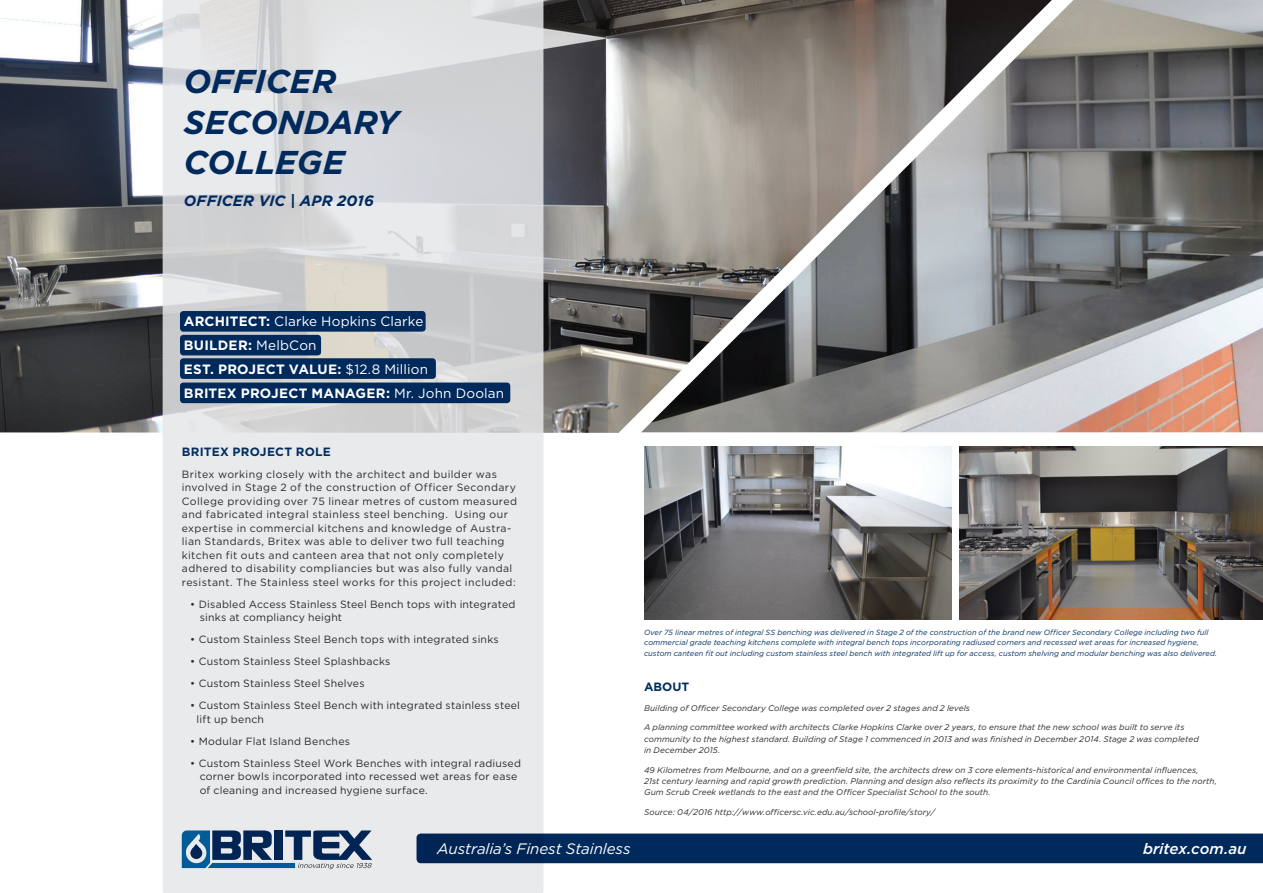
<style>
.page{position:relative;width:1263px;height:893px;background:#fff}
.page>*{position:absolute;margin:0;border:0;box-sizing:border-box;transform-origin:0 0}
.t1{font:italic 700 33px/40.5px "Gotham";letter-spacing:-.005em;color:#00295c}
.t2{font:italic 15.15px "Gotham";letter-spacing:-.01em;color:#fff}
.t3{font:italic 500 15.15px "Gotham";letter-spacing:-.005em;color:#fff}
.t4{font:italic 700 15px "Gotham";letter-spacing:.01em;color:#00295c}
.t5{font:700 13.5px/24px "Gotham";letter-spacing:.015em;color:#fff}
.t6{font:700 12px "Gotham";letter-spacing:.015em;color:#002e5f}
.t7{font:10.5px/13.5px "Gotham";letter-spacing:.025em;color:#2b292a}
.t8{font:italic 8.25px/11.2px "Gotham";letter-spacing:.005em;color:#2b292a}
.t9{font:italic 7.5px/10.5px "Gotham";letter-spacing:.005em;color:#002e5f}
.s1{font-weight:400}
</style>
<div class="page">
<img style="left:0;top:0;width:1052px;height:433px">
<img style="left:641px;top:0;width:622px;height:432px">
<svg style="left:163px;top:0;width:380px;height:893px;background:#e0e1e3"></svg>
<div style="left:416px;top:833px;width:847px;height:30px;background:#00295c"></div>
<svg style="left:182px;top:830px;width:190px;height:39px;background:#607d9b"></svg>
<img style="left:644px;top:446px;width:307px;height:173px">
<img style="left:959px;top:446px;width:304px;height:173px">
<div style="left:180px;top:311px;width:246px;height:21px;background:#00295c;border-radius:3px"></div>
<div style="left:180px;top:335px;width:141px;height:20px;background:#00295c;border-radius:3px"></div>
<div style="left:180px;top:358px;width:256px;height:21px;background:#00295c;border-radius:3px"></div>
<div style="left:180px;top:383px;width:330px;height:20px;background:#00295c;border-radius:3px"></div>
<h1 class="t1" style="left:184px;top:61px;width:216px">OFFICER<br>SECONDARY<br>COLLEGE</h1>
<h3 class="t4" style="left:184px;top:192px;width:191px">OFFICER VIC | APR 2016</h3>
<p class="t5" style="left:184px;top:309px;width:322px">ARCHITECT: <span class="s1">Clarke Hopkins Clarke<br></span>BUILDER: <span class="s1">MelbCon<br></span>EST. PROJECT VALUE: <span class="s1">$12.8 Million<br></span>BRITEX PROJECT MANAGER: <span class="s1">Mr. John Doolan</span></p>
<p class="t6" style="left:182px;top:444px;width:151px">BRITEX PROJECT ROLE</p>
<p class="t7" style="left:182px;top:467px;width:337px">Britex working closely with the architect and builder was involved in Stage 2 of the construction of Officer Secondary College providing over 75 linear metres of custom measured and fabricated integral stainless steel benching. Using our expertise in commercial kitchens and knowledge of Austra&shy;lian Standards, Britex was able to deliver two full teaching kitchen fit outs and canteen area that not only completely adhered to disability compliancies but was also fully vandal resistant. The Stainless steel works for this project included:</p>
<p class="t7" style="left:200px;top:597px;width:317px;text-indent:-9px">• Disabled Access Stainless Steel Bench tops with integrated sinks at compliancy height</p>
<p class="t7" style="left:190px;top:633px;width:310px">• Custom Stainless Steel Bench tops with integrated sinks</p>
<p class="t7" style="left:190px;top:655px;width:202px">• Custom Stainless Steel Splashbacks</p>
<p class="t7" style="left:190px;top:677px;width:176px">• Custom Stainless Steel Shelves</p>
<p class="t7" style="left:197px;top:699px;width:325px;text-indent:-6px">• Custom Stainless Steel Bench with integrated stainless steel lift up bench</p>
<p class="t7" style="left:190px;top:734px;width:161px">• Modular Flat Island Benches</p>
<p class="t7" style="left:200px;top:756px;width:323px;text-indent:-9px">• Custom Stainless Steel Work Benches with integral radiused corner bowls incorporated into recessed wet areas for ease of cleaning and increased hygiene surface.</p>
<p class="t9" style="left:644px;top:627px;width:574px">Over 75 linear metres of integral SS benching was delivered in Stage 2 of the construction of the brand new Officer Secondary College including two full commercial grade teaching kitchens complete with integral bench tops incorporating radiused corners and recessed wet areas for increased hygiene, custom canteen fit out including custom stainless steel bench with integrated lift up for access, custom shelving and modular benching was also delivered.</p>
<p class="t6" style="left:644px;top:680px;width:47px">ABOUT</p>
<p class="t8" style="left:644px;top:702px;width:327px">Building of Officer Secondary College was completed over 2 stages and 2 levels</p>
<p class="t8" style="left:644px;top:722px;width:556px">A planning committee worked with architects Clarke Hopkins Clarke over 2 years, to ensure that the new school was built to serve its community to the highest standard. Building of Stage 1 commenced in 2013 and was finished in December 2014. Stage 2 was completed in December 2015.</p>
<p class="t8" style="left:644px;top:764px;width:574px">49 Kilometres from Melbourne, and on a greenfield site, the architects drew on 3 core elements-historical and environmental influences,<br>21st century learning and rapid growth prediction. Planning and design also reflects its proximity to the Cardinia Council offices to the north,<br>Gum Scrub Creek wetlands to the east and the Officer Specialist School to the south.</p>
<p class="t8" style="left:644px;top:806px;width:292px">Source: 04/2016 http://www.officersc.vic.edu.au/school-profile/story/</p>
<h2 class="t2" style="left:437px;top:840px;width:195px">Australia’s Finest Stainless</h2>
<h2 class="t3" style="left:1143px;top:840px;width:105px">britex.com.au</h2>
</div>
